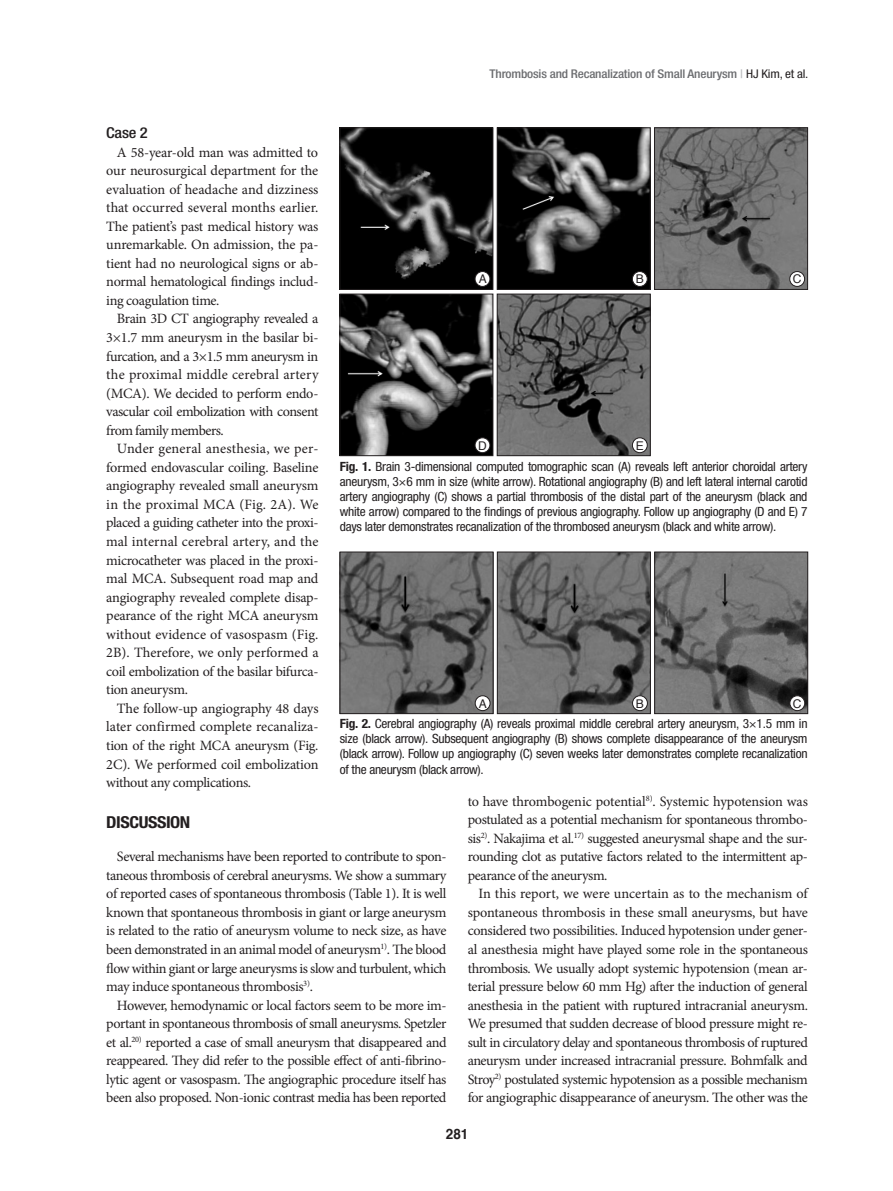
<style>
.page{position:relative;width:893px;height:1191px;background:#fff}
.page>*{position:absolute;margin:0;border:0;box-sizing:border-box;transform-origin:0 0}
.중제_JKNS{font:700 condensed 16.5px "Helvetica Neue LT Std";letter-spacing:-.025em;color:#231f20;scale:1.1 1}
.소제목_JKNS{font:500 condensed 15px "Helvetica Neue LT Std";color:#231f20;scale:1.1 1}
.본문_JKNS{font:14.25px/18.6px "Minion Pro";letter-spacing:-.03em;color:#231f20;text-align:justify}
.t1{font:700 14.25px "Helvetica";color:#231f20;scale:.95 1}
.사진설명_JKNS{font:condensed 12.75px/15px "Helvetica Neue LT Std";letter-spacing:-.02em;color:#231f20;text-align:justify;scale:1.05 1}
.런닝_JKNS{font:500 condensed 12px "Helvetica Neue LT Std";letter-spacing:-.015em;color:#6c6d70;scale:1.1 1}
.t2{font:12px "Helvetica";color:#231f20}
.s1{color:#bcbdc0}
.s2{font-weight:400;color:#231f20}
.s3{font-weight:700}
</style>
<div class="page">
<img style="left:342px;top:296px;width:149px;height:158px">
<div style="left:340px;top:294px;width:153px;height:162px;border:1px solid #231f20"></div>
<img style="left:342px;top:554px;width:149px;height:158px">
<div style="left:340px;top:552px;width:153px;height:162px;border:1px solid #231f20"></div>
<img style="left:342px;top:130px;width:149px;height:158px">
<div style="left:340px;top:128px;width:153px;height:162px;border:1px solid #231f20"></div>
<img style="left:499px;top:296px;width:149px;height:158px">
<div style="left:497px;top:294px;width:153px;height:162px;border:1px solid #231f20"></div>
<img style="left:499px;top:554px;width:150px;height:158px">
<div style="left:497px;top:552px;width:154px;height:162px;border:1px solid #231f20"></div>
<img style="left:499px;top:130px;width:149px;height:158px">
<div style="left:497px;top:128px;width:153px;height:162px;border:1px solid #231f20"></div>
<img style="left:656px;top:554px;width:150px;height:158px">
<div style="left:654px;top:552px;width:154px;height:162px;border:1px solid #231f20"></div>
<img style="left:656px;top:130px;width:150px;height:158px">
<div style="left:654px;top:128px;width:154px;height:162px;border:1px solid #231f20"></div>
<div style="left:475px;top:438px;width:15px;height:15px;background:#fff;border-radius:50%"></div>
<div style="left:475px;top:437px;width:15px;height:16px;border:1px solid #231f20;border-radius:50%"></div>
<div style="left:475px;top:695px;width:15px;height:15px;background:#fff;border-radius:50%"></div>
<div style="left:475px;top:695px;width:15px;height:16px;border:1px solid #231f20;border-radius:50%"></div>
<div style="left:475px;top:271px;width:15px;height:15px;background:#fff;border-radius:50%"></div>
<div style="left:475px;top:271px;width:15px;height:16px;border:1px solid #231f20;border-radius:50%"></div>
<div style="left:632px;top:438px;width:15px;height:15px;background:#fff;border-radius:50%"></div>
<div style="left:632px;top:437px;width:15px;height:16px;border:1px solid #231f20;border-radius:50%"></div>
<div style="left:632px;top:695px;width:15px;height:15px;background:#fff;border-radius:50%"></div>
<div style="left:632px;top:695px;width:16px;height:16px;border:1px solid #231f20;border-radius:50%"></div>
<div style="left:632px;top:271px;width:15px;height:15px;background:#fff;border-radius:50%"></div>
<div style="left:632px;top:271px;width:15px;height:16px;border:1px solid #231f20;border-radius:50%"></div>
<div style="left:790px;top:695px;width:15px;height:15px;background:#fff;border-radius:50%"></div>
<div style="left:790px;top:695px;width:15px;height:16px;border:1px solid #231f20;border-radius:50%"></div>
<div style="left:790px;top:271px;width:15px;height:15px;background:#fff;border-radius:50%"></div>
<div style="left:789px;top:271px;width:16px;height:16px;border:1px solid #231f20;border-radius:50%"></div>
<p class="런닝_JKNS" style="left:490px;top:67px;width:291px">Thrombosis and Recanalization of Small Aneurysm <span class="s1">|</span> <span class="s2">HJ Kim, et al.</span></p>
<p class="소제목_JKNS" style="left:106px;top:124px;width:39px">Case 2</p>
<p class="본문_JKNS" style="left:106px;top:143px;width:214px;text-indent:11px">A 58-year-old man was admitted to our neurosurgical department for the evaluation of headache and dizziness that occurred several months earlier.<br>The patient’s past medical history was unremarkable. On admission, the pa&shy;tient had no neurological signs or ab&shy;normal hematological findings includ&shy;ing coagulation time.</p>
<p class="본문_JKNS" style="left:106px;top:310px;width:214px;text-indent:11px">Brain 3D CT angiography revealed a 3×1.7 mm aneurysm in the basilar bi&shy;furcation, and a 3×1.5 mm aneurysm in the proximal middle cerebral artery (MCA). We decided to perform endo&shy;vascular coil embolization with consent from family members.</p>
<p class="본문_JKNS" style="left:106px;top:439px;width:214px;text-indent:11px">Under general anesthesia, we per&shy;formed endovascular coiling. Baseline angiography revealed small aneurysm in the proximal MCA (Fig. 2A). We placed a guiding catheter into the proxi&shy;mal internal cerebral artery, and the microcatheter was placed in the proxi&shy;mal MCA. Subsequent road map and angiography revealed complete disap&shy;pearance of the right MCA aneurysm without evidence of vasospasm (Fig.<br>2B). Therefore, we only performed a coil embolization of the basilar bifurca&shy;tion aneurysm.</p>
<p class="본문_JKNS" style="left:106px;top:699px;width:214px;text-indent:11px">The follow-up angiography 48 days later confirmed complete recanaliza&shy;tion of the right MCA aneurysm (Fig.<br>2C). We performed coil embolization without any complications.</p>
<p class="중제_JKNS" style="left:106px;top:812px;width:78px">DISCUSSION</p>
<p class="본문_JKNS" style="left:106px;top:847px;width:342px;text-indent:11px">Several mechanisms have been reported to contribute to spon&shy;taneous thrombosis of cerebral aneurysms. We show a summary of reported cases of spontaneous thrombosis (Table 1). It is well known that spontaneous thrombosis in giant or large aneurysm is related to the ratio of aneurysm volume to neck size, as have been demonstrated in an animal model of aneurysm<sup>1)</sup>. The blood flow within giant or large aneurysms is slow and turbulent, which may induce spontaneous thrombosis<sup>3)</sup>.</p>
<p class="본문_JKNS" style="left:106px;top:996px;width:342px;text-indent:11px">However, hemodynamic or local factors seem to be more im&shy;portant in spontaneous thrombosis of small aneurysms. Spetzler et al.<sup>20)</sup> reported a case of small aneurysm that disappeared and reappeared. They did refer to the possible effect of anti-fibrino&shy;lytic agent or vasospasm. The angiographic procedure itself has been also proposed. Non-ionic contrast media has been reported</p>
<p class="t2" style="left:793px;top:270px;width:10px">C</p>
<p class="t2" style="left:479px;top:270px;width:10px">A</p>
<p class="t2" style="left:636px;top:270px;width:10px">B</p>
<p class="t2" style="left:478px;top:436px;width:10px">D</p>
<p class="t2" style="left:636px;top:436px;width:10px">E</p>
<p class="사진설명_JKNS" style="left:340px;top:458px;width:447px"><span class="s3">Fig. 1.</span> Brain 3-dimensional computed tomographic scan (A) reveals left anterior choroidal artery aneurysm, 3×6 mm in size (white arrow). Rotational angiography (B) and left lateral internal carotid artery angiography (C) shows a partial thrombosis of the distal part of the aneurysm (black and white arrow) compared to the findings of previous angiography. Follow up angiography (D and E) 7 days later demonstrates recanalization of the thrombosed aneurysm (black and white arrow).</p>
<p class="t2" style="left:793px;top:694px;width:10px">C</p>
<p class="t2" style="left:479px;top:694px;width:10px">A</p>
<p class="t2" style="left:636px;top:694px;width:10px">B</p>
<p class="사진설명_JKNS" style="left:340px;top:716px;width:447px"><span class="s3">Fig. 2.</span> Cerebral angiography (A) reveals proximal middle cerebral artery aneurysm, 3×1.5 mm in size (black arrow). Subsequent angiography (B) shows complete disappearance of the aneurysm (black arrow). Follow up angiography (C) seven weeks later demonstrates complete recanalization of the aneurysm (black arrow).</p>
<p class="본문_JKNS" style="left:468px;top:792px;width:342px">to have thrombogenic potential<sup>8)</sup>. Systemic hypotension was postulated as a potential mechanism for spontaneous thrombo&shy;sis<sup>2)</sup>. Nakajima et al.<sup>17)</sup> suggested aneurysmal shape and the sur&shy;rounding clot as putative factors related to the intermittent ap&shy;pearance of the aneurysm.</p>
<p class="본문_JKNS" style="left:468px;top:884px;width:342px;text-indent:11px">In this report, we were uncertain as to the mechanism of spontaneous thrombosis in these small aneurysms, but have considered two possibilities. Induced hypotension under gener&shy;al anesthesia might have played some role in the spontaneous thrombosis. We usually adopt systemic hypotension (mean ar&shy;terial pressure below 60 mm Hg) after the induction of general anesthesia in the patient with ruptured intracranial aneurysm.<br>We presumed that sudden decrease of blood pressure might re&shy;sult in circulatory delay and spontaneous thrombosis of ruptured aneurysm under increased intracranial pressure. Bohmfalk and Stroy<sup>2)</sup> postulated systemic hypotension as a possible mechanism for angiographic disappearance of aneurysm. The other was the</p>
<p class="t1" style="left:446px;top:1123px;width:25px">281</p>
</div>
